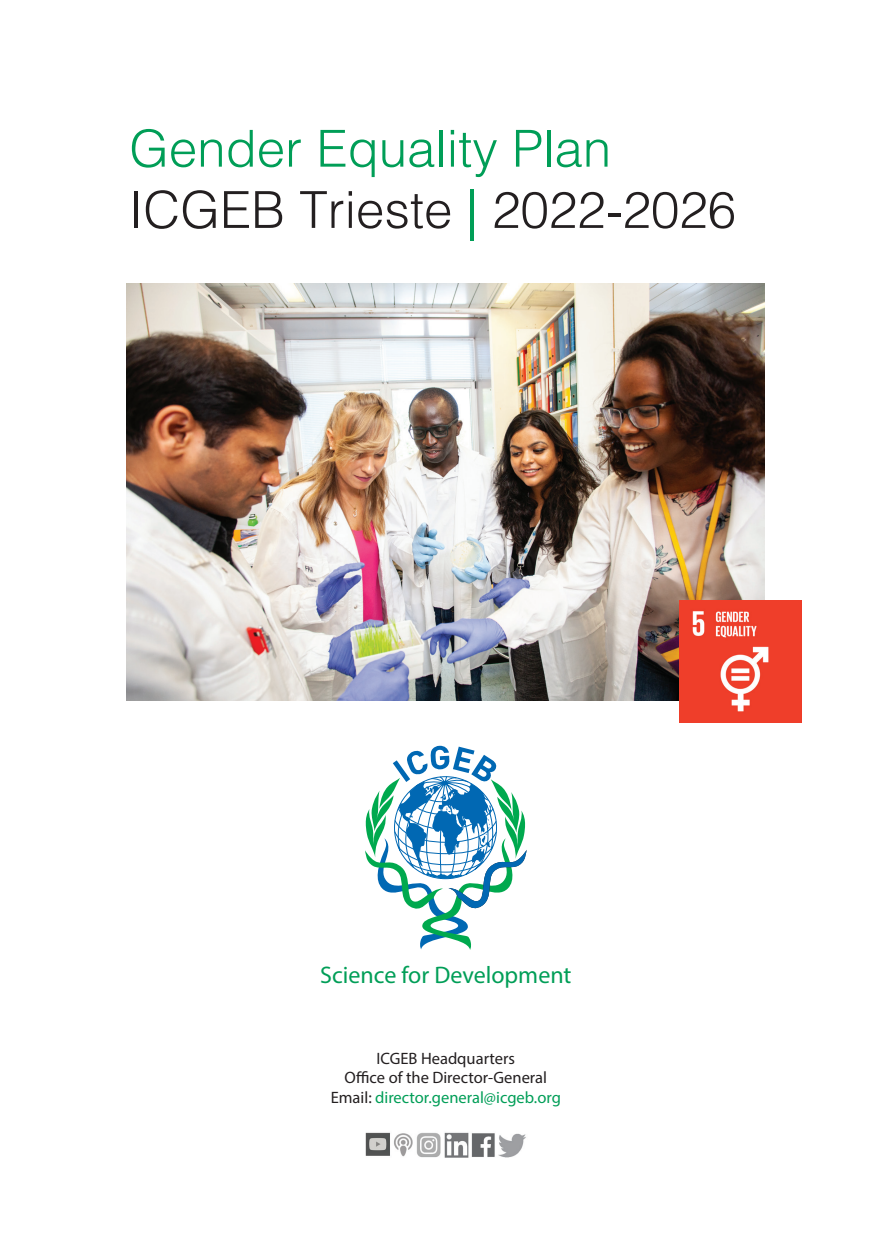
<style>
.page{position:relative;width:893px;height:1233px;background:#fff}
.page>*{position:absolute;margin:0;border:0;box-sizing:border-box;transform-origin:0 0}
.t1{font:300 51px/61.2px "Helvetica";color:#231f20}
.t2{font:24px "Myriad Pro";color:#009e57}
.t3{font:16.5px/19.8px "Myriad Pro";color:#231f20;text-align:center}
.s1{color:#009e57}
</style>
<div class="page">
<svg style="left:365px;top:745px;width:161px;height:204px"></svg>
<img style="left:127px;top:283px;width:637px;height:417px">
<img style="left:365px;top:1132px;width:161px;height:26px">
<img style="left:679px;top:600px;width:122px;height:122px">
<h1 class="t1" style="left:129px;top:114px;width:608px"><span class="s1">Gender Equality Plan<br></span>ICGEB Trieste <span class="s1">|</span> 2022-2026</h1>
<h2 class="t2" style="left:320px;top:959px;width:253px">Science for Development</h2>
<p class="t3" style="left:331px;top:1047px;width:232px">ICGEB Headquarters<br>Office of the Director-General<br>Email: <span class="s1">director.general@icgeb.org</span></p>
</div>
